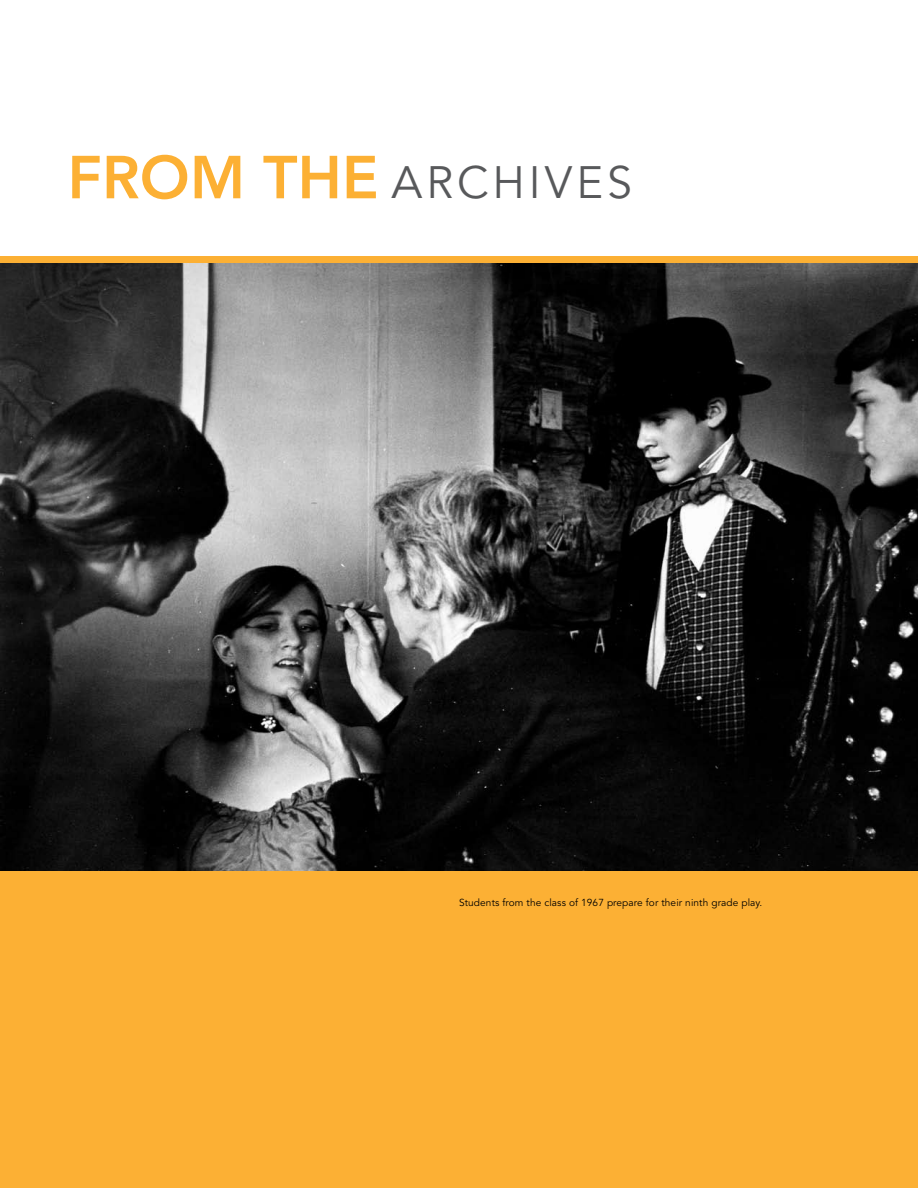
<style>
.page{position:relative;width:918px;height:1188px;background:#fff}
.page>*{position:absolute;margin:0;border:0;box-sizing:border-box;transform-origin:0 0}
.t1{font:800 60px "Avenir";color:#fcb034}
.t2{font:45px "Avenir";color:#58595b}
.t3{font:10.2px "Avenir";letter-spacing:.01em;color:#000}
.s1{font-weight:400;font-size:45px;color:#58595b}
</style>
<div class="page">
<div style="left:0;top:256px;width:918px;height:932px;background:#fcb034"></div>
<img style="left:0;top:263px;width:918px;height:608px">
<h1 class="t1" style="left:68px;top:142px;width:387px">FROM THE <span class="s1">Archi</span></h1>
<h2 class="t2" style="left:545px;top:157px;width:58px">ves</h2>
<p class="t3" style="left:459px;top:896px;width:305px">Students from the class of 1967 prepare for their ninth grade play.</p>
</div>
